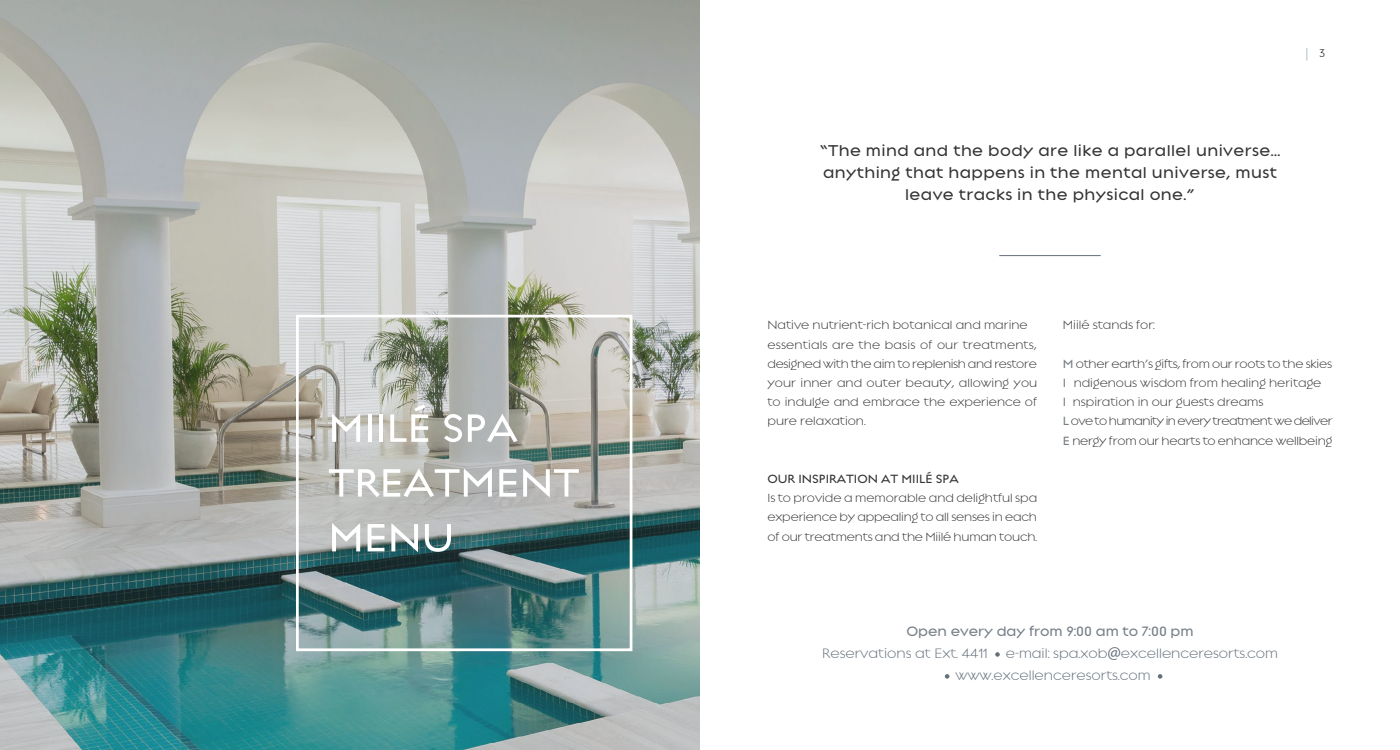
<style>
.page{position:relative;width:1400px;height:750px;background:#fff}
.page>*{position:absolute;margin:0;border:0;box-sizing:border-box;transform-origin:0 0}
.t1{font:500 53px/54.8px "Regulator";color:#fff}
.t2{font:500 21px/22px "Regulator";letter-spacing:.02em;color:#333;text-align:center}
.t3{font:300 18.3px/21.9px "Regulator";color:#646f7a;text-align:center}
.t4{font:300 16px/19.2px "Regulator";color:#333}
.t5{font:500 16px "Regulator";color:#333}
.t6{font:300 15px "Regulator";color:#000}
.s1{font-weight:500;color:#767f87}
.s2{font-family:"Myriad Pro";font-weight:400}
</style>
<div class="page">
<svg style="left:1306px;top:48px;width:1px;height:13px"></svg>
<img style="left:0;top:0;width:700px;height:750px">
<div style="left:296px;top:315px;width:336px;height:336px;border:3px solid #fff"></div>
<hr style="left:999px;top:255px;width:102px;height:1px;background:#646f7a">
<svg style="left:995px;top:652px;width:5px;height:5px"></svg>
<svg style="left:945px;top:674px;width:4px;height:5px"></svg>
<svg style="left:1158px;top:674px;width:4px;height:5px"></svg>
<h1 class="t1" style="left:328px;top:398px;width:253px">MIILÉ SPA<br>TREATMENT<br>MENU</h1>
<h2 class="t2" style="left:820px;top:138px;width:462px">“The mind and the body are like a parallel universe... anything that happens in the mental universe, must leave tracks in the physical one.”</h2>
<p class="t6" style="left:1319px;top:45px;width:7px">3</p>
<p class="t4" style="left:768px;top:315px;width:271px">Native nutrient-rich botanical and marine essentials are the basis of our treatments, designed with the aim to replenish and restore your inner and outer beauty, allowing you to indulge and embrace the experience of pure relaxation.</p>
<p class="t5" style="left:768px;top:470px;width:193px">OUR INSPIRATION AT MIILÉ SPA</p>
<p class="t4" style="left:768px;top:487px;width:271px;text-align:justify">Is to provide a memorable and delightful spa experience by appealing to all senses in each of our treatments and the Miilé human touch.</p>
<p class="t4" style="left:1063px;top:315px;width:93px">Miilé stands for:</p>
<p class="t4" style="left:1063px;top:353px;width:271px"><span class="s1">M</span> other earth’s gifts, from our roots to the skies <span class="s1">I</span> ndigenous wisdom from healing heritage<br><span class="s1">I</span> nspiration in our guests dreams<br><span class="s1">L</span> ove to humanity in every treatment we deliver <span class="s1">E</span> nergy from our hearts to enhance wellbeing</p>
<p class="t3" style="left:822px;top:619px;width:457px"><span class="s1">Open every day from 9:00 am to 7:00 pm<br></span>Reservations at Ext. 4411 e-mail: spa.xob<span class="s2">@</span>excellenceresorts.com www.excellenceresorts.com</p>
</div>
